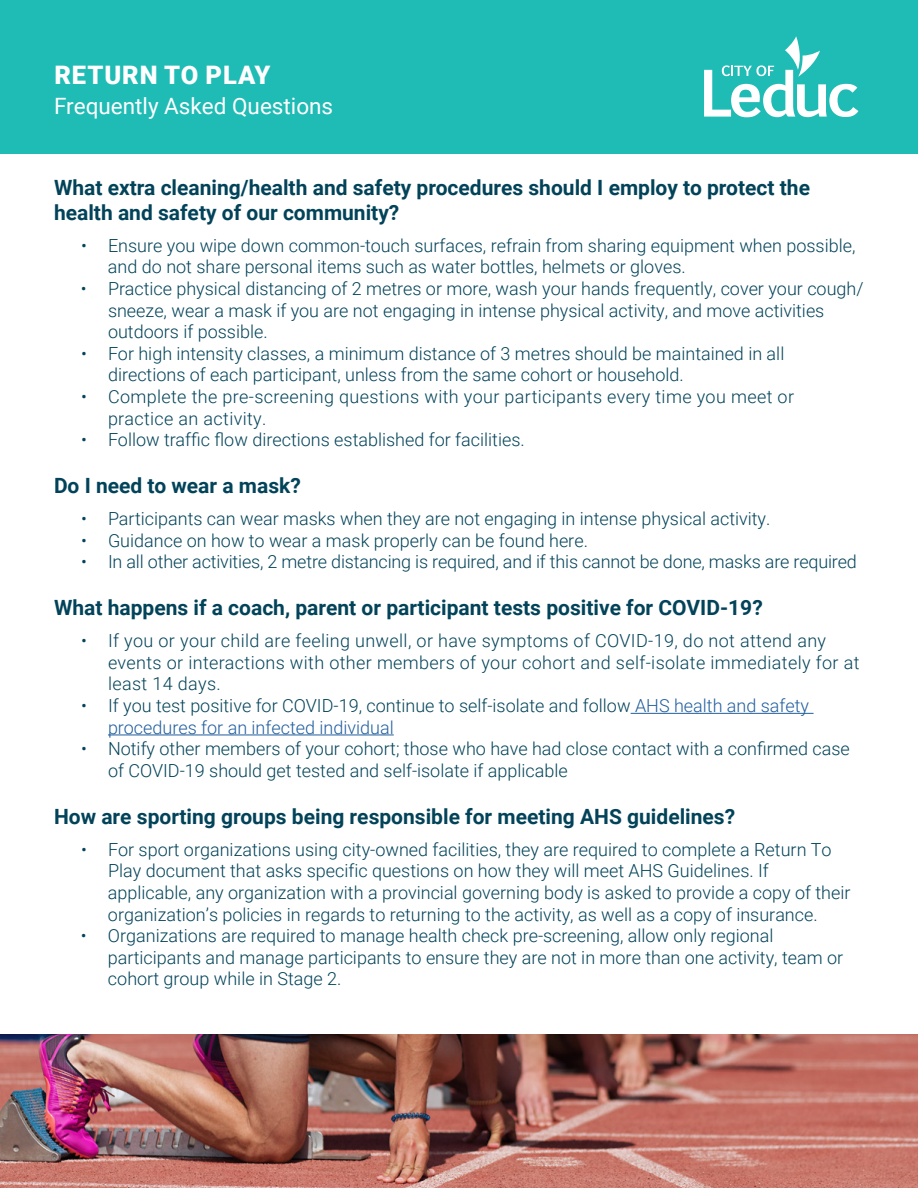
<style>
.page{position:relative;width:918px;height:1188px;background:#fff}
.page>*{position:absolute;margin:0;border:0;box-sizing:border-box;transform-origin:0 0}
.t1{font:900 25.5px "Roboto";letter-spacing:.035em;color:#fff}
.t2{font:22.5px "Roboto";color:#fff}
.t3{font:700 21px/25.2px "Roboto";color:#024359}
.t4{font:300 18px/21.6px "Roboto";color:#024359}
.t5{font:300 18px/21.6px "Roboto";letter-spacing:.02em;color:#024359}
.s1{color:#215e9e}
</style>
<div class="page">
<div style="left:0;top:0;width:918px;height:153px;background:#1fbbb5"></div>
<svg style="left:704px;top:36px;width:154px;height:81px"></svg>
<img style="left:0;top:1035px;width:918px;height:153px">
<hr style="left:631px;top:713px;width:183px;height:1px;background:#215e9e">
<hr style="left:108px;top:735px;width:286px;height:1px;background:#215e9e">
<h1 class="t1" style="left:54px;top:57px;width:217px">RETURN TO PLAY</h1>
<p class="t2" style="left:54px;top:90px;width:281px">Frequently Asked Questions</p>
<p class="t3" style="left:54px;top:174px;width:758px">What extra cleaning/health and safety procedures should I employ to protect the health and safety of our community?</p>
<p class="t4" style="left:108px;top:234px;width:749px;text-indent:-27px">• Ensure you wipe down common-touch surfaces, refrain from sharing equipment when possible, and do not share personal items such as water bottles, helmets or gloves.</p>
<p class="t4" style="left:108px;top:277px;width:757px;text-indent:-27px">• Practice physical distancing of 2 metres or more, wash your hands frequently, cover your cough/ sneeze, wear a mask if you are not engaging in intense physical activity, and move activities outdoors if possible.</p>
<p class="t4" style="left:108px;top:342px;width:678px;text-indent:-27px">• For high intensity classes, a minimum distance of 3 metres should be maintained in all directions of each participant, unless from the same cohort or household.</p>
<p class="t5" style="left:108px;top:385px;width:688px;text-indent:-27px">• Complete the pre-screening questions with your participants every time you meet or practice an activity.</p>
<p class="t4" style="left:81px;top:428px;width:445px">• Follow traffic flow directions established for facilities.</p>
<p class="t3" style="left:54px;top:472px;width:248px">Do I need to wear a mask?</p>
<p class="t4" style="left:81px;top:507px;width:691px">• Participants can wear masks when they are not engaging in intense physical activity.</p>
<p class="t4" style="left:81px;top:529px;width:508px">• Guidance on how to wear a mask properly can be found here.</p>
<p class="t4" style="left:81px;top:550px;width:777px">• In all other activities, 2 metre distancing is required, and if this cannot be done, masks are required</p>
<p class="t3" style="left:54px;top:594px;width:710px">What happens if a coach, parent or participant tests positive for COVID-19?</p>
<p class="t5" style="left:108px;top:629px;width:753px;text-indent:-27px">• If you or your child are feeling unwell, or have symptoms of COVID-19, do not attend any events or interactions with other members of your cohort and self-isolate immediately for at least 14 days.</p>
<p class="t4" style="left:108px;top:694px;width:703px;text-indent:-27px">• If you test positive for COVID-19, continue to self-isolate and follow <span class="s1">AHS health and safety procedures for an infected individual</span></p>
<p class="t4" style="left:108px;top:737px;width:743px;text-indent:-27px">• Notify other members of your cohort; those who have had close contact with a confirmed case of COVID-19 should get tested and self-isolate if applicable</p>
<p class="t3" style="left:54px;top:803px;width:683px">How are sporting groups being responsible for meeting AHS guidelines?</p>
<p class="t4" style="left:108px;top:838px;width:744px;text-indent:-27px">• For sport organizations using city-owned facilities, they are required to complete a Return To Play document that asks specific questions on how they will meet AHS Guidelines. If applicable, any organization with a provincial governing body is asked to provide a copy of their organization’s policies in regards to returning to the activity, as well as a copy of insurance.</p>
<p class="t4" style="left:108px;top:924px;width:737px;text-indent:-27px">• Organizations are required to manage health check pre-screening, allow only regional participants and manage participants to ensure they are not in more than one activity, team or cohort group while in Stage 2.</p>
</div>
